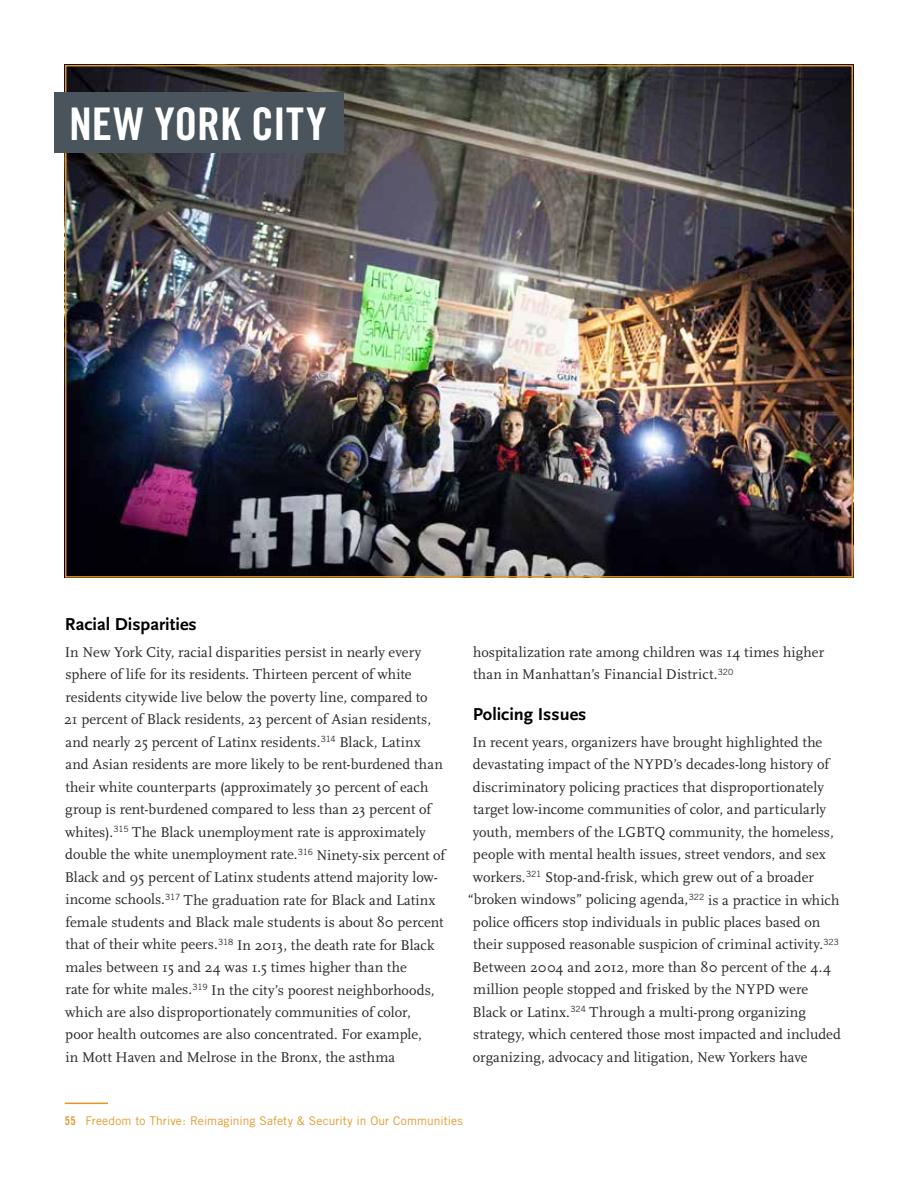
<style>
.page{position:relative;width:918px;height:1188px;background:#fff}
.page>*{position:absolute;margin:0;border:0;box-sizing:border-box;transform-origin:0 0}
.t1{font:45px "Trade Gothic Bold Cond Twenty";letter-spacing:.005em;color:#fff}
.t2{font:700 18px "Scala Sans";color:#000}
.t3{font:14.7px/22.5px "Scala Pro";letter-spacing:.005em;color:#292829}
.t4{font:12px "Trade Gothic";letter-spacing:.005em;color:#e49b2e}
.s1{font-family:"Trade Gothic Bold Cond Twenty"}
</style>
<div class="page">
<hr style="left:65px;top:1103px;width:43px;height:1px;background:#e29725">
<img style="left:68px;top:68px;width:782px;height:507px">
<div style="left:54px;top:93px;width:290px;height:60px;background:#4a545d"></div>
<h1 class="t1" style="left:69px;top:96px;width:259px">NEW YORK CITY</h1>
<p class="t2" style="left:65px;top:614px;width:133px">Racial Disparities</p>
<p class="t3" style="left:64px;top:641px;width:382px">In New York City, racial disparities persist in nearly every sphere of life for its residents. Thirteen percent of white residents citywide live below the poverty line, compared to<br>21 percent of Black residents, 23 percent of Asian residents, and nearly 25 percent of Latinx residents.<sup>314</sup> Black, Latinx and Asian residents are more likely to be rent-burdened than their white counterparts (approximately 30 percent of each group is rent-burdened compared to less than 23 percent of whites).<sup>315</sup> The Black unemployment rate is approximately double the white unemployment rate.<sup>316</sup> Ninety-six percent of Black and 95 percent of Latinx students attend majority low&shy;income schools.<sup>317</sup> The graduation rate for Black and Latinx female students and Black male students is about 80 percent that of their white peers.<sup>318</sup> In 2013, the death rate for Black males between 15 and 24 was 1.5 times higher than the<br>rate for white males.<sup>319</sup> In the city’s poorest neighborhoods, which are also disproportionately communities of color,<br>poor health outcomes are also concentrated. For example,<br>in Mott Haven and Melrose in the Bronx, the asthma</p>
<p class="t3" style="left:473px;top:641px;width:353px">hospitalization rate among children was 14 times higher than in Manhattan’s Financial District.<sup>320</sup></p>
<p class="t2" style="left:473px;top:704px;width:115px">Policing Issues</p>
<p class="t3" style="left:472px;top:731px;width:351px">In recent years, organizers have brought highlighted the</p>
<p class="t3" style="left:473px;top:754px;width:358px">devastating impact of the NYPD’s decades-long history of</p>
<p class="t3" style="left:473px;top:776px;width:352px">discriminatory policing practices that disproportionately</p>
<p class="t3" style="left:473px;top:799px;width:354px">target low-income communities of color, and particularly</p>
<p class="t3" style="left:473px;top:821px;width:363px">youth, members of the LGBTQ community, the homeless,</p>
<p class="t3" style="left:473px;top:844px;width:354px">people with mental health issues, street vendors, and sex</p>
<p class="t3" style="left:473px;top:866px;width:343px">workers.<sup>321</sup> Stop-and-frisk, which grew out of a broader</p>
<p class="t3" style="left:468px;top:889px;width:373px">“broken windows” policing agenda,<sup>322</sup> is a practice in which</p>
<p class="t3" style="left:473px;top:911px;width:349px">police officers stop individuals in public places based on</p>
<p class="t3" style="left:473px;top:934px;width:368px">their supposed reasonable suspicion of criminal activity.<sup>323</sup></p>
<p class="t3" style="left:472px;top:956px;width:360px">Between 2004 and 2012, more than 80 percent of the 4.4</p>
<p class="t3" style="left:473px;top:979px;width:337px">million people stopped and frisked by the NYPD were</p>
<p class="t3" style="left:472px;top:1001px;width:335px">Black or Latinx.<sup>324</sup> Through a multi-prong organizing</p>
<p class="t3" style="left:473px;top:1024px;width:369px">strategy, which centered those most impacted and included</p>
<p class="t3" style="left:473px;top:1046px;width:336px">organizing, advocacy and litigation, New Yorkers have</p>
<p class="t4" style="left:65px;top:1113px;width:400px"><span class="s1">55</span> Freedom to Thrive: Reimagining Safety &amp; Security in Our Communities</p>
</div>
